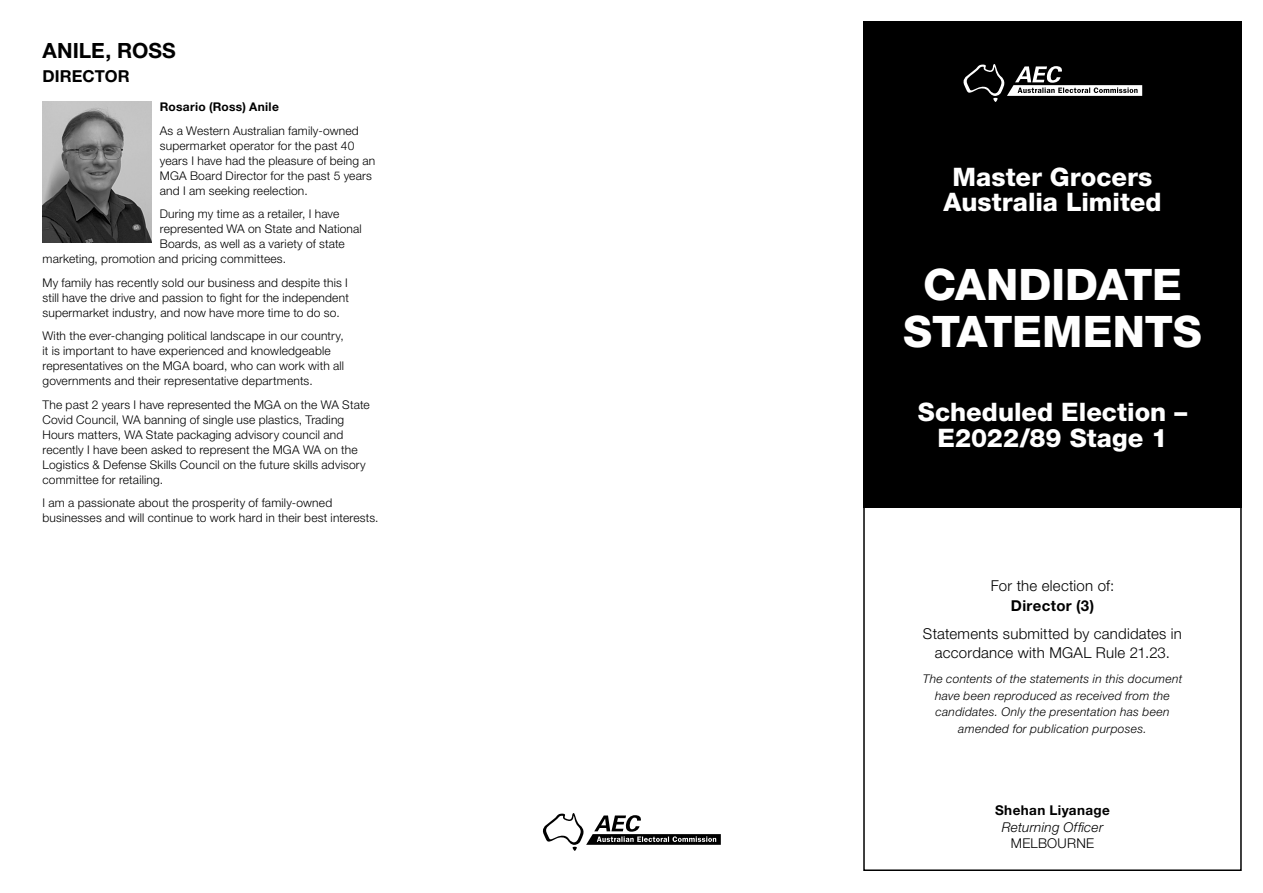
<style>
.page{position:relative;width:1263px;height:893px;background:#fff}
.page>*{position:absolute;margin:0;border:0;box-sizing:border-box;transform-origin:0 0}
.t1{font:800 43.5px/46.5px "Helvetica Neue LT Std";color:#fff;text-align:center}
.t2{font:800 25.5px/25.5px "Helvetica Neue LT Std";color:#fff;text-align:center}
.t3{font:700 21px "Helvetica Neue LT Std";letter-spacing:.005em;color:#000}
.t4{font:700 16.5px "Helvetica Neue LT Std";letter-spacing:.005em;color:#000}
.t5{font:300 15px/19.5px "Helvetica Neue LT Std";letter-spacing:.015em;color:#000;text-align:center}
.t6{font:700 15px "Helvetica Neue LT Std";letter-spacing:.025em;color:#000}
.t7{font:italic 300 13.5px "Helvetica Neue LT Std";letter-spacing:.02em;color:#000}
.t8{font:700 13.5px "Helvetica Neue LT Std";letter-spacing:.03em;color:#000}
.t9{font:300 13.5px "Helvetica Neue LT Std";letter-spacing:.02em;color:#000}
.t10{font:300 12px/15px "Helvetica Neue LT Std";letter-spacing:.015em;color:#000}
.t11{font:italic 300 12px/16.5px "Helvetica Neue LT Std";letter-spacing:.025em;color:#000;text-align:center}
.t12{font:700 12px "Helvetica Neue LT Std";letter-spacing:.025em;color:#000}
</style>
<div class="page">
<svg style="left:542px;top:813px;width:179px;height:37px"></svg>
<div style="left:863px;top:476px;width:379px;height:395px;border:2px solid #000"></div>
<div style="left:863px;top:21px;width:379px;height:487px;background:#000"></div>
<svg style="left:963px;top:64px;width:179px;height:38px"></svg>
<img style="left:43px;top:102px;width:108px;height:140px">
<h3 class="t3" style="left:43px;top:37px;width:135px">ANILE, ROSS</h3>
<h3 class="t4" style="left:43px;top:65px;width:89px">DIRECTOR</h3>
<p class="t12" style="left:160px;top:99px;width:121px">Rosario (Ross) Anile</p>
<p class="t10" style="left:160px;top:123px;width:217px">As a Western Australian family-owned supermarket operator for the past 40 years I have had the pleasure of being an MGA Board Director for the past 5 years and I am seeking reelection.</p>
<p class="t10" style="left:160px;top:206px;width:181px">During my time as a retailer, I have</p>
<p class="t10" style="left:160px;top:221px;width:204px">represented WA on State and National</p>
<p class="t10" style="left:160px;top:236px;width:187px">Boards, as well as a variety of state</p>
<p class="t10" style="left:43px;top:251px;width:245px">marketing, promotion and pricing committees.</p>
<p class="t10" style="left:43px;top:275px;width:308px;text-align:justify">My family has recently sold our business and despite this I still have the drive and passion to fight for the independent supermarket industry, and now have more time to do so.</p>
<p class="t10" style="left:43px;top:328px;width:303px">With the ever-changing political landscape in our country, it is important to have experienced and knowledgeable representatives on the MGA board, who can work with all governments and their representative departments.</p>
<p class="t10" style="left:43px;top:397px;width:329px">The past 2 years I have represented the MGA on the WA State Covid Council, WA banning of single use plastics, Trading Hours matters, WA State packaging advisory council and recently I have been asked to represent the MGA WA on the Logistics &amp; Defense Skills Council on the future skills advisory committee for retailing.</p>
<p class="t10" style="left:43px;top:495px;width:337px">I am a passionate about the prosperity of family-owned businesses and will continue to work hard in their best interests.</p>
<h2 class="t2" style="left:943px;top:164px;width:219px">Master Grocers<br>Australia Limited</h2>
<h1 class="t1" style="left:903px;top:261px;width:300px">CANDIDATE<br>STATEMENTS</h1>
<h2 class="t2" style="left:918px;top:399px;width:271px">Scheduled Election –<br>E2022/89 Stage 1</h2>
<p class="t5" style="left:991px;top:576px;width:125px">For the election of:</p>
<p class="t6" style="left:1011px;top:596px;width:85px">Director (3)</p>
<p class="t5" style="left:923px;top:623px;width:261px">Statements submitted by candidates in accordance with MGAL Rule 21.23.</p>
<p class="t11" style="left:923px;top:671px;width:261px">The contents of the statements in this document have been reproduced as received from the candidates. Only the presentation has been amended for publication purposes.</p>
<p class="t8" style="left:995px;top:802px;width:116px">Shehan Liyanage</p>
<p class="t7" style="left:1002px;top:819px;width:103px">Returning Officer</p>
<p class="t9" style="left:1011px;top:835px;width:85px">MELBOURNE</p>
</div>
